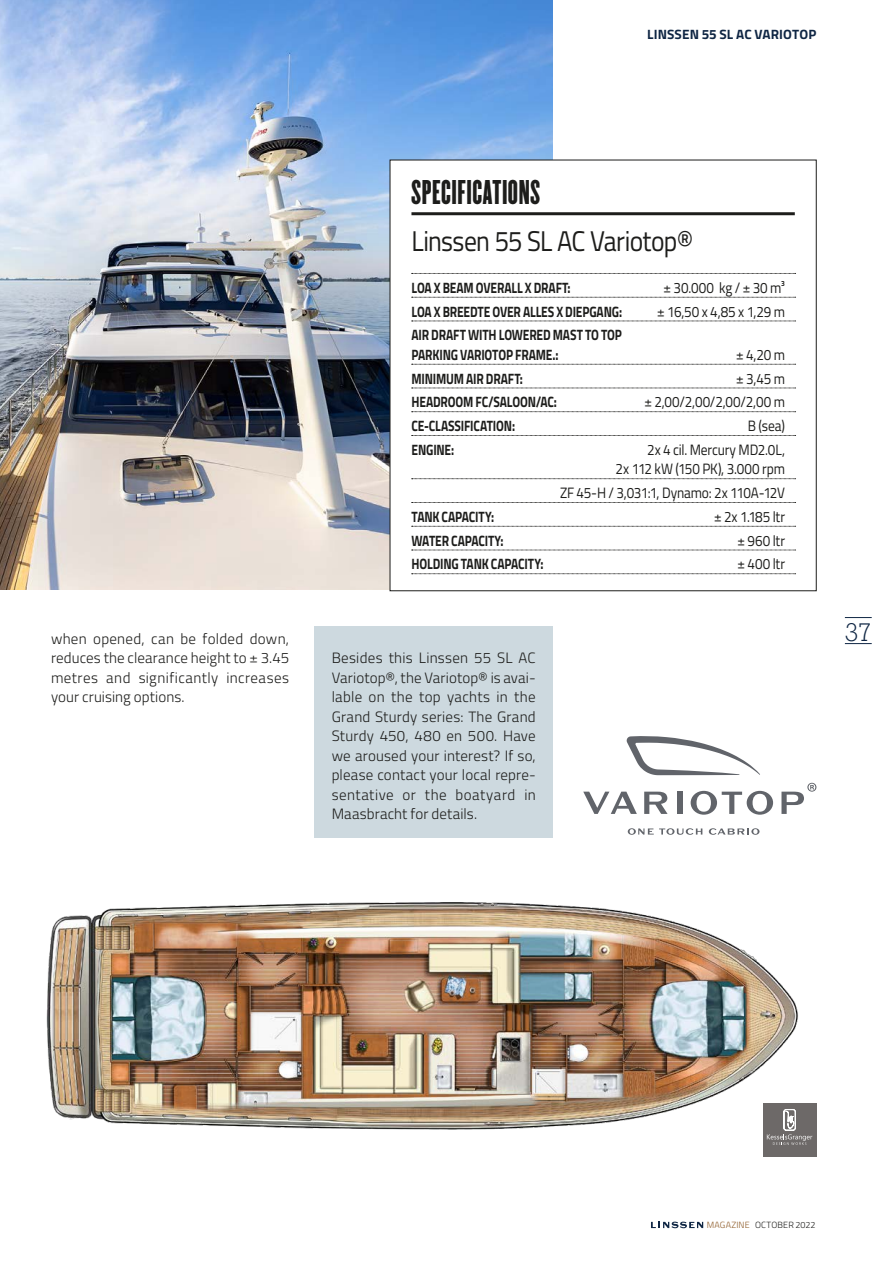
<style>
.page{position:relative;width:893px;height:1263px;background:#fff}
.page>*{position:absolute;margin:0;border:0;box-sizing:border-box;transform-origin:0 0}
.t1{font:30px "Champion HTF Featherweight";letter-spacing:.015em;color:#1d1d1b}
.t2{font:28.5px "Titillium Web";letter-spacing:-.025em;color:#1d1d1b;scale:.9 1}
.t3{font:300 24px "Rockwell Nova";color:#0f2644}
.t4{font:300 15px/19.5px "Titillium Web";letter-spacing:.025em;color:#1d1d1b;text-align:justify}
.t5{font:700 15px/19.5px "Titillium Web";letter-spacing:-.015em;color:#1d1d1b;scale:.8 1}
.t6{font:15px/19.5px "Titillium Web";letter-spacing:-.015em;color:#1d1d1b;text-align:right;scale:.9 1}
.t7{font:700 13.5px "Titillium Web";letter-spacing:.01em;color:#0f2644}
.t8{font:300 9px "Titillium Web";letter-spacing:.015em;color:#1d1d1b}
.s1{color:#8e5b28}
</style>
<div class="page">
<img style="left:46px;top:902px;width:752px;height:228px">
<div style="left:763px;top:1103px;width:53px;height:53px;background:#6d6968"></div>
<svg style="left:767px;top:1109px;width:45px;height:36px"></svg>
<svg style="left:627px;top:736px;width:133px;height:39px"></svg>
<svg style="left:583px;top:792px;width:54px;height:22px"></svg>
<svg style="left:644px;top:792px;width:24px;height:22px"></svg>
<div style="left:677px;top:792px;width:5px;height:22px;background:#61646a"></div>
<svg style="left:691px;top:791px;width:82px;height:24px"></svg>
<svg style="left:628px;top:828px;width:74px;height:7px"></svg>
<svg style="left:709px;top:828px;width:50px;height:7px"></svg>
<svg style="left:781px;top:783px;width:35px;height:31px"></svg>
<img style="left:0;top:0;width:553px;height:590px">
<div style="left:390px;top:160px;width:426px;height:431px;background:#fff"></div>
<hr style="left:411px;top:212px;width:384px;height:3px;background:#1d1d1b">
<svg style="left:412px;top:273px;width:384px;height:1px"></svg>
<svg style="left:412px;top:297px;width:384px;height:1px"></svg>
<svg style="left:412px;top:321px;width:384px;height:1px"></svg>
<svg style="left:412px;top:364px;width:384px;height:1px"></svg>
<svg style="left:412px;top:388px;width:384px;height:1px"></svg>
<svg style="left:412px;top:411px;width:384px;height:1px"></svg>
<svg style="left:412px;top:435px;width:384px;height:1px"></svg>
<svg style="left:412px;top:478px;width:384px;height:1px"></svg>
<svg style="left:412px;top:502px;width:384px;height:1px"></svg>
<svg style="left:412px;top:526px;width:384px;height:1px"></svg>
<svg style="left:412px;top:550px;width:384px;height:1px"></svg>
<svg style="left:412px;top:573px;width:384px;height:1px"></svg>
<div style="left:315px;top:627px;width:238px;height:211px;background:#cdd9df"></div>
<svg style="left:844px;top:617px;width:28px;height:28px"></svg>
<svg style="left:651px;top:1221px;width:52px;height:7px"></svg>
<p class="t7" style="left:647px;top:24px;width:171px">LINSSEN 55 SL AC VARIOTOP</p>
<p class="t4" style="left:51px;top:628px;width:240px">when opened, can be folded down, reduces the clearance height to ± 3.45 metres and significantly increases your cruising options.</p>
<h1 class="t1" style="left:411px;top:173px;width:130px">SPECIFICATIONS</h1>
<h2 class="t2" style="left:411px;top:220px;width:315px">Linssen 55 SL AC Variotop®</h2>
<p class="t5" style="left:411px;top:277px;width:200px">LOA X BEAM OVERALL X DRAFT:</p>
<p class="t6" style="left:664px;top:277px;width:136px">± 30.000 kg / ± 30 m³</p>
<p class="t5" style="left:411px;top:301px;width:265px">LOA X BREEDTE OVER ALLES X DIEPGANG:</p>
<p class="t6" style="left:657px;top:301px;width:144px">± 16,50 x 4,85 x 1,29 m</p>
<p class="t5" style="left:411px;top:324px;width:265px">AIR DRAFT WITH LOWERED MAST TO TOP<br>PARKING VARIOTOP FRAME.:</p>
<p class="t6" style="left:736px;top:344px;width:56px">± 4,20 m</p>
<p class="t5" style="left:411px;top:368px;width:141px">MINIMUM AIR DRAFT:</p>
<p class="t6" style="left:736px;top:368px;width:56px">± 3,45 m</p>
<p class="t5" style="left:411px;top:391px;width:183px">HEADROOM FC/SALOON/AC:</p>
<p class="t6" style="left:644px;top:392px;width:158px">± 2,00/2,00/2,00/2,00 m</p>
<p class="t5" style="left:411px;top:415px;width:131px">CE-CLASSIFICATION:</p>
<p class="t6" style="left:748px;top:415px;width:43px">B (sea)</p>
<p class="t5" style="left:411px;top:439px;width:55px">ENGINE:</p>
<p class="t6" style="left:616px;top:439px;width:190px">2x 4 cil. Mercury MD2.0L,<br>2x 112 kW (150 PK), 3.000 rpm</p>
<p class="t6" style="left:560px;top:482px;width:251px">ZF 45-H / 3,031:1, Dynamo: 2x 110A-12V</p>
<p class="t5" style="left:411px;top:506px;width:105px">TANK CAPACITY:</p>
<p class="t6" style="left:714px;top:506px;width:80px">± 2x 1.185 ltr</p>
<p class="t5" style="left:411px;top:530px;width:117px">WATER CAPACITY:</p>
<p class="t6" style="left:738px;top:530px;width:54px">± 960 ltr</p>
<p class="t5" style="left:411px;top:553px;width:166px">HOLDING TANK CAPACITY:</p>
<p class="t6" style="left:737px;top:554px;width:54px">± 400 ltr</p>
<p class="t4" style="left:332px;top:647px;width:206px">Besides this Linssen 55 SL AC Variotop®, the Variotop® is avai&shy;lable on the top yachts in the Grand Sturdy series: The Grand Sturdy 450, 480 en 500. Have we aroused your interest? If so, please contact your local repre&shy;sentative or the boatyard in Maasbracht for details.</p>
<h3 class="t3" style="left:845px;top:617px;width:28px">37</h3>
<p class="t8" style="left:707px;top:1218px;width:110px"><span class="s1">MAGAZINE</span> OCTOBER 2022</p>
<p class="t8" style="left:761px;top:1218px;width:7px">K</p>
</div>
